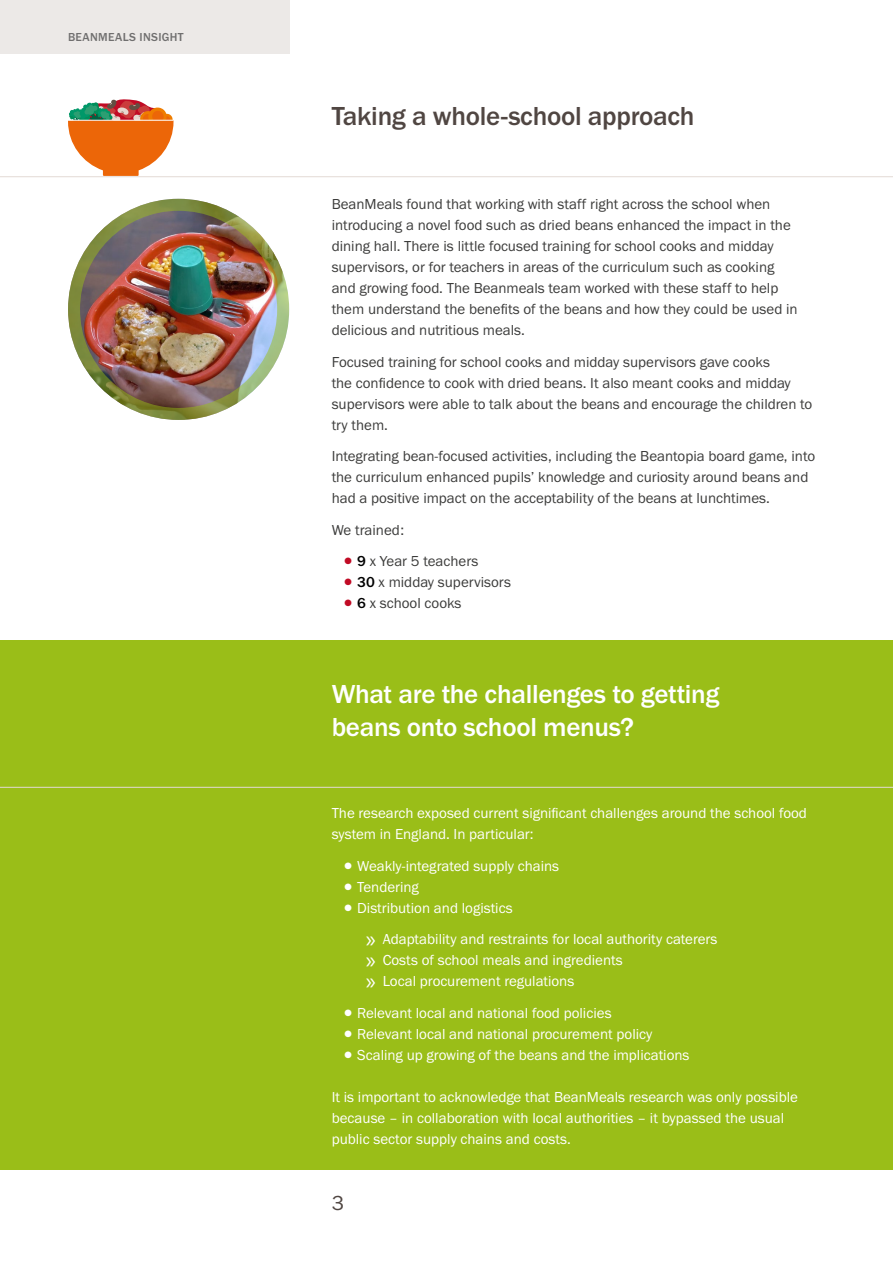
<style>
.page{position:relative;width:893px;height:1263px;background:#fff}
.page>*{position:absolute;margin:0;border:0;box-sizing:border-box;transform-origin:0 0}
.heading{font:500 27px/33px "Franklin Gothic URW";letter-spacing:-.01em;color:#fff}
.heading-2{font:500 27px "Franklin Gothic URW";letter-spacing:-.01em;color:#504642}
.t1{font:21px "Franklin Gothic URW Boo";color:#504642}
.t2{font:15px/21px "Franklin Gothic URW Boo";color:#3c3c3b}
.t3{font:15px/21px "Franklin Gothic URW Boo";color:#fff}
.t4{font:500 12px "Franklin Gothic URW";letter-spacing:.025em;color:#706f6f}
.s1{font-family:"Franklin Gothic URW Hea";font-size:24px;color:#c10b25}
.s2{font-family:"Franklin Gothic URW";font-weight:500;color:#000}
.s3{font-family:"Franklin Gothic URW Hea";font-size:24px}
.s4{font-family:"Myriad Pro";font-size:24px}
</style>
<div class="page">
<div style="left:0;top:0;width:289px;height:53px;background:#ece9e7"></div>
<svg style="left:68px;top:99px;width:106px;height:77px"></svg>
<hr style="left:68px;top:120px;width:105px;height:1px;background:#fff">
<div style="left:0;top:640px;width:893px;height:529px;background:#9abe18"></div>
<hr style="left:0;top:176px;width:893px;height:1px;background:#e3dad5">
<hr style="left:0;top:787px;width:893px;height:1px;background:#e3dad5">
<img style="left:68px;top:199px;width:221px;height:221px;border-radius:111px">
<div style="left:68px;top:199px;width:221px;height:221px;border:12px solid #9abe18;border-radius:50%"></div>
<p class="t4" style="left:68px;top:30px;width:117px">BEANMEALS INSIGHT</p>
<p class="heading-2" style="left:332px;top:100px;width:364px">Taking a whole-school approach</p>
<p class="t2" style="left:332px;top:194px;width:468px">BeanMeals found that working with staff right across the school when introducing a novel food such as dried beans enhanced the impact in the dining hall. There is little focused training for school cooks and midday supervisors, or for teachers in areas of the curriculum such as cooking and growing food. The Beanmeals team worked with these staff to help them understand the benefits of the beans and how they could be used in delicious and nutritious meals.</p>
<p class="t2" style="left:332px;top:351px;width:482px">Focused training for school cooks and midday supervisors gave cooks<br>the confidence to cook with dried beans. It also meant cooks and midday supervisors were able to talk about the beans and encourage the children to try them.</p>
<p class="t2" style="left:332px;top:446px;width:485px">Integrating bean-focused activities, including the Beantopia board game, into the curriculum enhanced pupils’ knowledge and curiosity around beans and had a positive impact on the acceptability of the beans at lunchtimes.</p>
<p class="t2" style="left:332px;top:519px;width:74px">We trained:</p>
<p class="t2" style="left:340px;top:551px;width:140px"><span class="s1">•</span><span class="s2">9</span> x Year 5 teachers</p>
<p class="t2" style="left:340px;top:572px;width:172px"><span class="s1">•</span><span class="s2">30</span> x midday supervisors</p>
<p class="t2" style="left:340px;top:593px;width:123px"><span class="s1">•</span><span class="s2">6</span> x school cooks</p>
<p class="heading" style="left:332px;top:677px;width:389px">What are the challenges to getting beans onto school menus?</p>
<p class="t3" style="left:332px;top:803px;width:477px">The research exposed current significant challenges around the school food system in England. In particular:</p>
<p class="t3" style="left:340px;top:855px;width:221px"><span class="s3">•</span>Weakly-integrated supply chains</p>
<p class="t3" style="left:340px;top:876px;width:80px"><span class="s3">•</span>Tendering</p>
<p class="t3" style="left:340px;top:897px;width:174px"><span class="s3">•</span>Distribution and logistics</p>
<p class="t3" style="left:366px;top:929px;width:353px"><span class="s4">»</span> Adaptability and restraints for local authority caterers</p>
<p class="t3" style="left:366px;top:950px;width:259px"><span class="s4">»</span> Costs of school meals and ingredients</p>
<p class="t3" style="left:366px;top:971px;width:210px"><span class="s4">»</span> Local procurement regulations</p>
<p class="t3" style="left:340px;top:1002px;width:273px"><span class="s3">•</span>Relevant local and national food policies</p>
<p class="t3" style="left:340px;top:1023px;width:314px"><span class="s3">•</span>Relevant local and national procurement policy</p>
<p class="t3" style="left:340px;top:1044px;width:351px"><span class="s3">•</span>Scaling up growing of the beans and the implications</p>
<p class="t3" style="left:332px;top:1086px;width:468px">It is important to acknowledge that BeanMeals research was only possible because – in collaboration with local authorities – it bypassed the usual public sector supply chains and costs.</p>
<h2 class="t1" style="left:332px;top:1190px;width:14px">3</h2>
</div>
